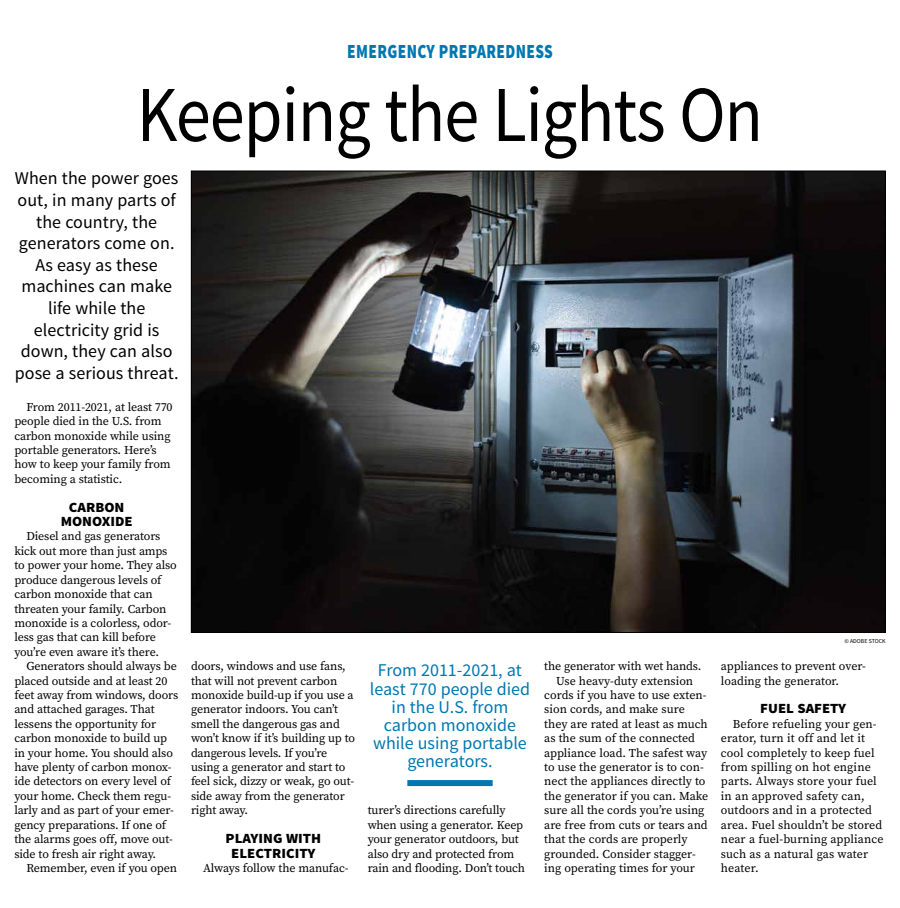
<style>
.page{position:relative;width:900px;height:908px;background:#fff}
.page>*{position:absolute;margin:0;border:0;box-sizing:border-box;transform-origin:0 0}
.t1{font:79.2px "Source Sans Pro";letter-spacing:-.015em;color:#000;scale:.89 1}
.t2{font:900 20px "Source Sans Pro";letter-spacing:.025em;color:#0077b1;scale:.77 1}
.t3{font:18px/21.6px "Source Sans Pro";letter-spacing:.005em;color:#000;text-align:center}
.t4{font:18px/18px "Source Sans Pro";color:#0077b1;text-align:center}
.t5{font:900 14px/14.4px "Source Sans Pro";color:#000;text-align:center;scale:1.05 1}
.t6{font:12px/14.4px "Source Serif Pro";letter-spacing:-.01em;color:#000}
.t7{font:12px/14.4px "Source Serif Pro";letter-spacing:.01em;color:#000}
.t8{font:6px "Source Sans Pro";color:#000}
</style>
<div class="page">
<img style="left:193px;top:173px;width:691px;height:457px">
<svg style="left:407px;top:780px;width:86px;height:5px"></svg>
<h2 class="t2" style="left:347px;top:39px;width:269px">EMERGENCY PREPAREDNESS</h2>
<h1 class="t1" style="left:137px;top:65px;width:705px">Keeping the Lights On</h1>
<h3 class="t3" style="left:15px;top:168px;width:165px">When the power goes out, in many parts of the country, the generators come on.<br>As easy as these machines can make life while the electricity grid is down, they can also pose a serious threat.</h3>
<p class="t6" style="left:14px;top:399px;width:160px;text-indent:12px">From 2011-2021, at least 770 people died in the U.S. from carbon monoxide while using portable generators. Here’s how to keep your family from becoming a statistic.</p>
<p class="t5" style="left:61px;top:500px;width:70px">CARBON<br>MONOXIDE</p>
<p class="t6" style="left:14px;top:529px;width:164px;text-indent:12px">Diesel and gas generators kick out more than just amps to power your home. They also produce dangerous levels of carbon monoxide that can threaten your family. Carbon monoxide is a colorless, odor&shy;less gas that can kill before you’re even aware it’s there.</p>
<p class="t6" style="left:14px;top:658px;width:165px;text-indent:12px">Generators should always be placed outside and at least 20 feet away from windows, doors and attached garages. That lessens the opportunity for carbon monoxide to build up in your home. You should also have plenty of carbon monox&shy;ide detectors on every level of your home. Check them regu&shy;larly and as part of your emer&shy;gency preparations. If one of the alarms goes off, move out&shy;side to fresh air right away.</p>
<p class="t6" style="left:26px;top:860px;width:152px">Remember, even if you open</p>
<p class="t6" style="left:191px;top:658px;width:166px">doors, windows and use fans, that will not prevent carbon monoxide build-up if you use a generator indoors. You can’t smell the dangerous gas and won’t know if it’s building up to dangerous levels. If you’re using a generator and start to feel sick, dizzy or weak, go out&shy;side away from the generator right away.</p>
<p class="t5" style="left:226px;top:831px;width:92px">PLAYING WITH<br>ELECTRICITY</p>
<p class="t6" style="left:203px;top:860px;width:147px">Always follow the manufac-</p>
<h3 class="t4" style="left:370px;top:661px;width:162px">From 2011-2021, at least 770 people died in the U.S. from carbon monoxide while using portable generators.</h3>
<p class="t6" style="left:368px;top:802px;width:159px">turer’s directions carefully when using a generator. Keep your generator outdoors, but also dry and protected from rain and flooding. Don’t touch</p>
<p class="t6" style="left:544px;top:658px;width:159px">the generator with wet hands.</p>
<p class="t6" style="left:556px;top:673px;width:138px">Use heavy-duty extension</p>
<p class="t6" style="left:544px;top:687px;width:164px">cords if you have to use exten-</p>
<p class="t6" style="left:544px;top:702px;width:142px">sion cords, and make sure</p>
<p class="t6" style="left:544px;top:716px;width:165px">they are rated at least as much</p>
<p class="t6" style="left:544px;top:730px;width:152px">as the sum of the connected</p>
<p class="t6" style="left:544px;top:745px;width:165px">appliance load. The safest way</p>
<p class="t6" style="left:544px;top:759px;width:161px">to use the generator is to con-</p>
<p class="t6" style="left:544px;top:774px;width:163px">nect the appliances directly to</p>
<p class="t6" style="left:544px;top:788px;width:165px">the generator if you can. Make</p>
<p class="t6" style="left:544px;top:802px;width:162px">sure all the cords you’re using</p>
<p class="t6" style="left:544px;top:817px;width:165px">are free from cuts or tears and</p>
<p class="t6" style="left:544px;top:831px;width:145px">that the cords are properly</p>
<p class="t6" style="left:544px;top:846px;width:153px">grounded. Consider stagger-</p>
<p class="t6" style="left:544px;top:860px;width:152px">ing operating times for your</p>
<p class="t8" style="left:844px;top:637px;width:43px">© ADOBE STOCK</p>
<p class="t6" style="left:721px;top:658px;width:146px">appliances to prevent over&shy;loading the generator.</p>
<p class="t5" style="left:760px;top:702px;width:83px">FUEL SAFETY</p>
<p class="t7" style="left:721px;top:716px;width:164px;text-indent:12px">Before refueling your gen&shy;erator, turn it off and let it cool completely to keep fuel from spilling on hot engine parts. Always store your fuel in an approved safety can, outdoors and in a protected area. Fuel shouldn’t be stored near a fuel-burning appliance such as a natural gas water heater.</p>
</div>
